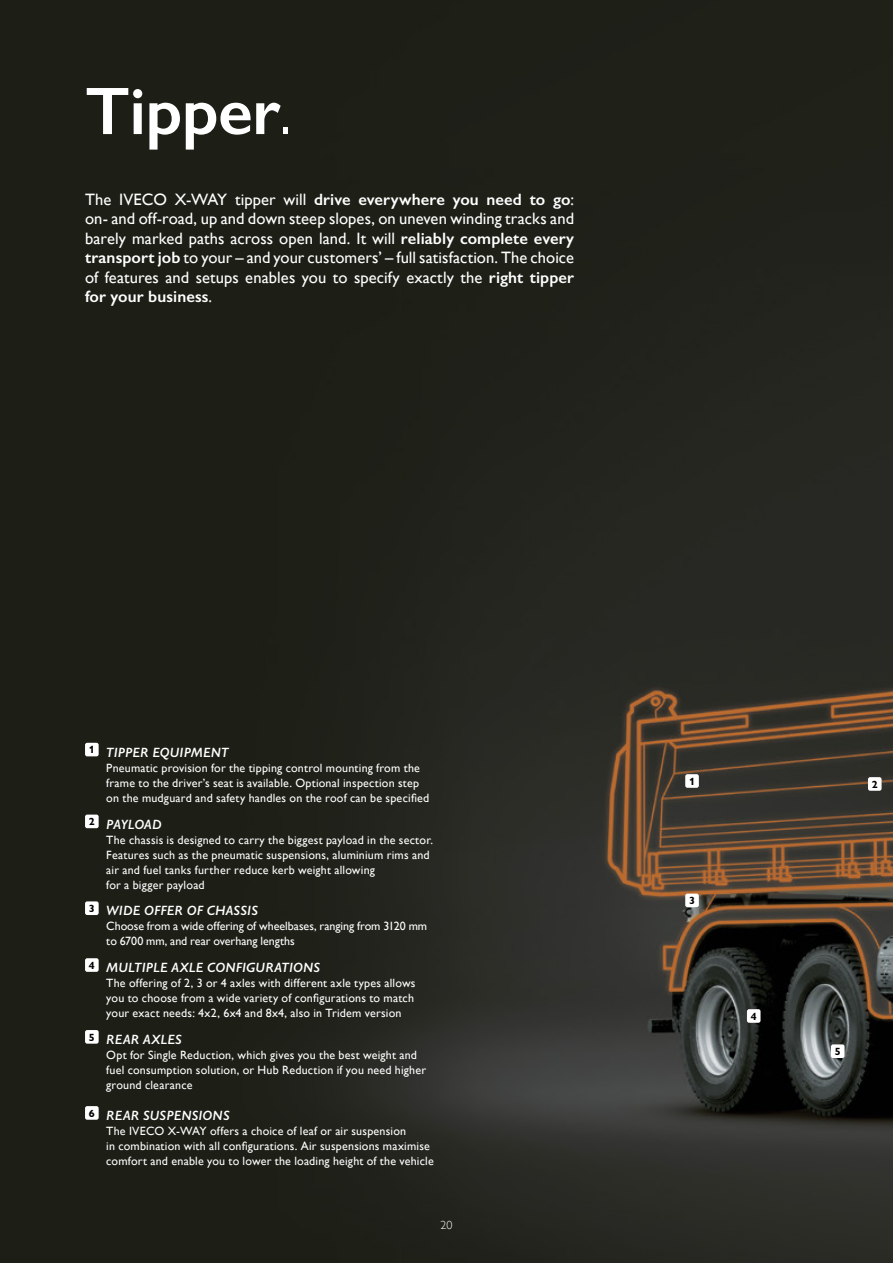
<style>
.page{position:relative;width:893px;height:1263px;background:#fff}
.page>*{position:absolute;margin:0;border:0;box-sizing:border-box;transform-origin:0 0}
.t1{font:600 67.5px "Gill Sans";letter-spacing:-.01em;color:#fff}
.t2{font:16.5px/19.5px "Gill Sans";letter-spacing:.005em;color:#fff;text-align:justify}
.t3{font:italic 600 13.5px "Gill Sans";letter-spacing:.01em;color:#fff}
.t4{font:12px/15px "Gill Sans";letter-spacing:.015em;color:#fff}
.t5{font:12px/15px "Gill Sans";letter-spacing:-.005em;color:#fff}
.t6{font:300 12px "Gill Sans";color:#fff}
.t7{font:700 10.5px "Gill Sans Nova";color:#000}
.s1{font-weight:300}
.s2{font-weight:600}
</style>
<div class="page">
<img style="left:0;top:0;width:893px;height:1263px">
<div style="left:685px;top:774px;width:14px;height:14px;background:#fff;border-radius:2px"></div>
<div style="left:868px;top:777px;width:14px;height:14px;background:#fff;border-radius:2px"></div>
<div style="left:747px;top:1009px;width:13px;height:14px;background:#fff;border-radius:2px"></div>
<div style="left:831px;top:1044px;width:14px;height:14px;background:#fff;border-radius:2px"></div>
<div style="left:685px;top:893px;width:14px;height:14px;background:#fff;border-radius:2px"></div>
<div style="left:85px;top:743px;width:14px;height:13px;background:#fff;border-radius:2px"></div>
<div style="left:85px;top:814px;width:14px;height:14px;background:#fff;border-radius:2px"></div>
<div style="left:85px;top:901px;width:14px;height:14px;background:#fff;border-radius:2px"></div>
<div style="left:85px;top:958px;width:14px;height:14px;background:#fff;border-radius:2px"></div>
<div style="left:85px;top:1030px;width:14px;height:14px;background:#fff;border-radius:2px"></div>
<div style="left:85px;top:1106px;width:14px;height:14px;background:#fff;border-radius:2px"></div>
<h1 class="t1" style="left:85px;top:70px;width:208px">Tipper<span class="s1">.</span></h1>
<p class="t2" style="left:85px;top:189px;width:490px">The IVECO X-WAY tipper will <span class="s2">drive everywhere you need to go</span>: on- and off-road, up and down steep slopes, on uneven winding tracks and barely marked paths across open land. It will <span class="s2">reliably complete every transport job</span> to your – and your customers’ – full satisfaction. The choice of features and setups enables you to specify exactly the <span class="s2">right tipper for your business</span>.</p>
<p class="t3" style="left:89px;top:744px;width:141px"><sup>1</sup> TIPPER EQUIPMENT</p>
<p class="t4" style="left:106px;top:760px;width:324px">Pneumatic provision for the tipping control mounting from the frame to the driver’s seat is available. Optional inspection step on the mudguard and safety handles on the roof can be specified</p>
<p class="t3" style="left:89px;top:816px;width:74px"><sup>2</sup> PAYLOAD</p>
<p class="t4" style="left:106px;top:832px;width:328px">The chassis is designed to carry the biggest payload in the sector.<br>Features such as the pneumatic suspensions, aluminium rims and air and fuel tanks further reduce kerb weight allowing<br>for a bigger payload</p>
<p class="t3" style="left:89px;top:903px;width:171px"><sup>3</sup> WIDE OFFER OF CHASSIS</p>
<p class="t5" style="left:106px;top:919px;width:322px">Choose from a wide offering of wheelbases, ranging from 3120 mm to 6700 mm, and rear overhang lengths</p>
<p class="t3" style="left:89px;top:959px;width:233px"><sup>4</sup> MULTIPLE AXLE CONFIGURATIONS</p>
<p class="t4" style="left:106px;top:975px;width:311px;text-align:justify">The offering of 2, 3 or 4 axles with different axle types allows you to choose from a wide variety of configurations to match your exact needs: 4x2, 6x4 and 8x4, also in Tridem version</p>
<p class="t3" style="left:89px;top:1031px;width:95px"><sup>5</sup> REAR AXLES</p>
<p class="t4" style="left:106px;top:1047px;width:321px">Opt for Single Reduction, which gives you the best weight and fuel consumption solution, or Hub Reduction if you need higher ground clearance</p>
<p class="t3" style="left:89px;top:1107px;width:142px"><sup>6</sup> REAR SUSPENSIONS</p>
<p class="t4" style="left:106px;top:1123px;width:329px">The IVECO X-WAY offers a choice of leaf or air suspension<br>in combination with all configurations. Air suspensions maximise comfort and enable you to lower the loading height of the vehicle</p>
<p class="t6" style="left:440px;top:1215px;width:13px">20</p>
<p class="t7" style="left:689px;top:775px;width:7px">1</p>
<p class="t7" style="left:872px;top:778px;width:7px">2</p>
<p class="t7" style="left:689px;top:894px;width:7px">3</p>
<p class="t7" style="left:751px;top:1010px;width:7px">4</p>
<p class="t7" style="left:835px;top:1045px;width:7px">5</p>
</div>
